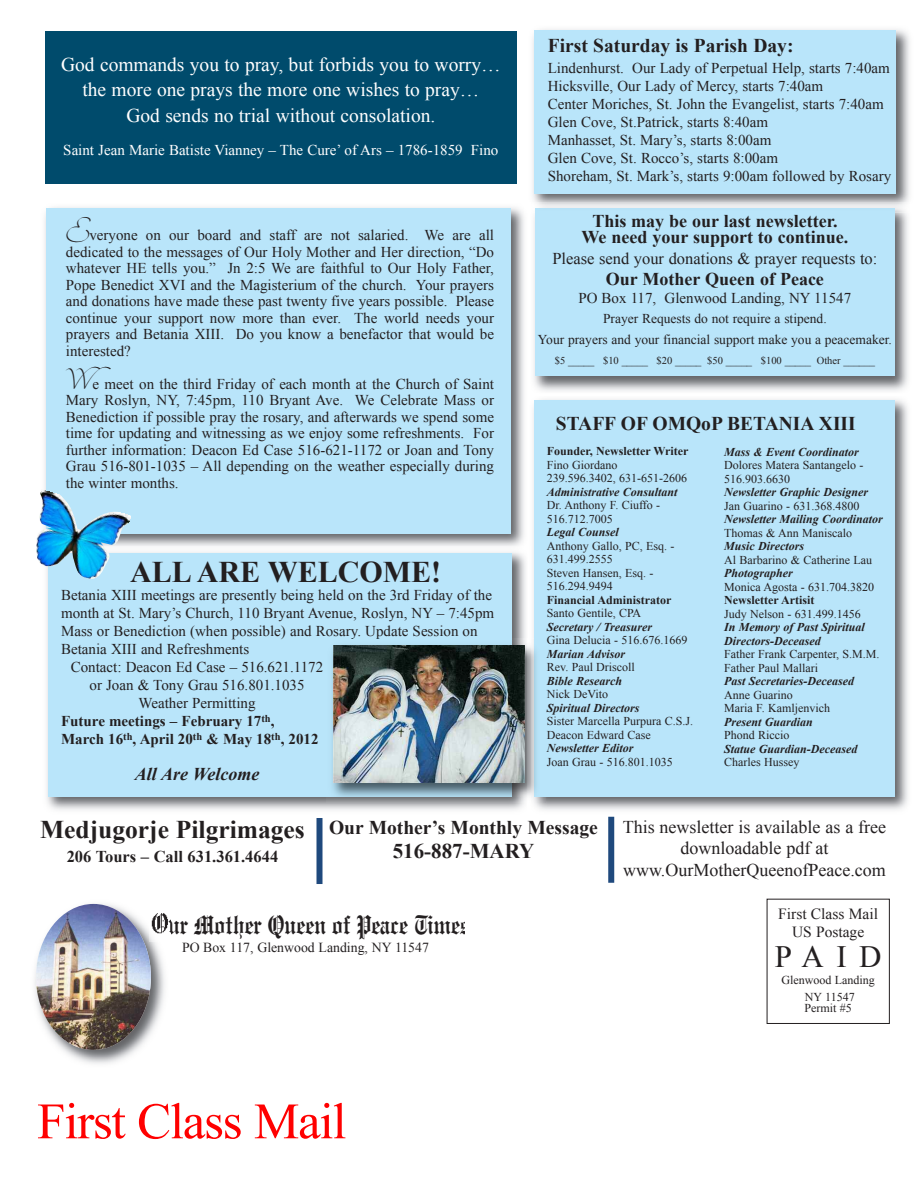
<style>
.page{position:relative;width:918px;height:1188px;background:#fff}
.page>*{position:absolute;margin:0;border:0;box-sizing:border-box;transform-origin:0 0}
.t1{font:51px "Times New Roman";letter-spacing:-.025em;color:#f00}
.t2{font:30.9px "Times New Roman";color:#231f20}
.t3{font:700 30px "Times New Roman";color:#231f20}
.t4{font:700 26.7px "Engravers Old English BT";color:#231f20;scale:.76 1}
.t5{font:700 25.5px "Times New Roman";color:#231f20}
.t6{font:700 21px "Times New Roman";color:#231f20}
.t7{font:19.5px/25.5px "Times New Roman";color:#fff;text-align:center}
.t8{font:700 19.5px "Times New Roman";color:#231f20}
.t9{font:18px/21.6px "Times New Roman";color:#231f20;text-align:center}
.t10{font:700 18px/16.5px "Times New Roman";color:#231f20;text-align:center}
.t11{font:italic 700 18px "Times New Roman";color:#231f20}
.t12{font:16.5px "Times New Roman";color:#231f20}
.t13{font:700 16.5px "Times New Roman";color:#231f20}
.t14{font:15.45px/18.6px "Times New Roman";color:#231f20;text-align:center}
.t15{font:15px/16.5px "Times New Roman";color:#231f20;text-align:justify}
.t16{font:700 15px "Times New Roman";color:#231f20}
.t17{font:15px "Times New Roman";color:#fff}
.t18{font:13.8px "Times New Roman";color:#231f20}
.t19{font:13.5px/20.5px "Times New Roman";color:#231f20;text-align:center}
.t20{font:12px/13.5px "Times New Roman";color:#231f20}
.t21{font:italic 700 12px/13.5px "Times New Roman";color:#231f20}
.t22{font:700 12px "Times New Roman";color:#231f20}
.t23{font:10.5px "Times New Roman";color:#231f20}
</style>
<div class="page">
<div style="left:767px;top:899px;width:123px;height:125px;border:1px solid #231f20"></div>
<img style="left:34px;top:903px;width:131px;height:161px">
<img style="left:149px;top:911px;width:21px;height:31px">
<img style="left:36px;top:904px;width:115px;height:146px;border-radius:50%">
<img style="left:533px;top:212px;width:375px;height:598px">
<div style="left:535px;top:209px;width:360px;height:167px;background:#b9e5fa"></div>
<img style="left:46px;top:552px;width:480px;height:258px">
<div style="left:48px;top:554px;width:463px;height:243px;background:#b9e5fa"></div>
<img style="left:533px;top:393px;width:375px;height:3px">
<div style="left:534px;top:400px;width:361px;height:397px;background:#b9e5fa"></div>
<img style="left:326px;top:639px;width:208px;height:163px">
<svg style="left:534px;top:797px;width:11px;height:5px"></svg>
<img style="left:333px;top:645px;width:191px;height:137px">
<div style="left:608px;top:817px;width:6px;height:66px;background:#1f497d"></div>
<div style="left:317px;top:818px;width:6px;height:66px;background:#1f497d"></div>
<img style="left:532px;top:29px;width:378px;height:173px">
<div style="left:534px;top:30px;width:362px;height:163px;background:#b9e5fa"></div>
<img style="left:44px;top:207px;width:480px;height:339px">
<div style="left:46px;top:208px;width:465px;height:325px;background:#b9e5fa"></div>
<img style="left:36px;top:489px;width:95px;height:91px">
<div style="left:45px;top:32px;width:471px;height:152px;background:#004b6c"></div>
<h3 class="t7" style="left:61px;top:51px;width:441px">God commands you to pray, but forbids you to worry… the more one prays the more one wishes to pray…<br>God sends no trial without consolation.</h3>
<p class="t17" style="left:63px;top:141px;width:437px">Saint Jean Marie Batiste Vianney – The Cure’ of Ars – 1786-1859 Fino</p>
<p class="t15" style="left:66px;top:227px;width:430px"><sup>E</sup>veryone on our board and staff are not salaried. We are all dedicated to the messages of Our Holy Mother and Her direction, “Do whatever HE tells you.” Jn 2:5 We are faithful to Our Holy Father, Pope Benedict XVI and the Magisterium of the church. Your prayers and donations have made these past twenty five years possible. Please continue your support now more than ever. The world needs your prayers and Betania XIII. Do you know a benefactor that would be interested?</p>
<p class="t15" style="left:66px;top:376px;width:430px"><sup>W</sup>e meet on the third Friday of each month at the Church of Saint Mary Roslyn, NY, 7:45pm, 110 Bryant Ave. We Celebrate Mass or Benediction if possible pray the rosary, and afterwards we spend some time for updating and witnessing as we enjoy some refreshments. For further information: Deacon Ed Case 516-621-1172 or Joan and Tony Grau 516-801-1035 – All depending on the weather especially during the winter months.</p>
<h3 class="t3" style="left:130px;top:555px;width:313px">all are WelCoMe!</h3>
<p class="t15" style="left:61px;top:586px;width:433px">Betania XIII meetings are presently being held on the 3rd Friday of the</p>
<p class="t15" style="left:61px;top:604px;width:435px">month at St. Mary’s Church, 110 Bryant Avenue, Roslyn, NY – 7:45pm</p>
<p class="t15" style="left:61px;top:622px;width:418px">Mass or Benediction (when possible) and Rosary. Update Session on</p>
<p class="t15" style="left:61px;top:640px;width:190px">Betania XIII and Refreshments</p>
<p class="t15" style="left:71px;top:658px;width:254px">Contact: Deacon Ed Case – 516.621.1172</p>
<p class="t15" style="left:90px;top:676px;width:217px">or Joan &amp; Tony Grau 516.801.1035</p>
<p class="t15" style="left:139px;top:694px;width:119px">Weather Permitting</p>
<p class="t16" style="left:61px;top:712px;width:215px">future meetings – february 17<sup>th</sup>,</p>
<p class="t16" style="left:61px;top:730px;width:259px">March 16<sup>th</sup>, april 20<sup>th</sup> &amp; May 18<sup>th</sup>, 2012</p>
<p class="t11" style="left:135px;top:764px;width:126px">All Are Welcome</p>
<h3 class="t8" style="left:548px;top:35px;width:247px">first saturday is Parish Day:</h3>
<p class="t15" style="left:548px;top:59px;width:345px;line-height:18px;text-align:left">Lindenhurst. Our Lady of Perpetual Help, starts 7:40am Hicksville, Our Lady of Mercy, starts 7:40am<br>Center Moriches, St. John the Evangelist, starts 7:40am Glen Cove, St.Patrick, starts 8:40am<br>Manhasset, St. Mary’s, starts 8:00am<br>Glen Cove, St. Rocco’s, starts 8:00am<br>Shoreham, St. Mark’s, starts 9:00am followed by Rosary</p>
<p class="t10" style="left:582px;top:212px;width:268px">this may be our last newsletter.<br>We need your support to continue.</p>
<p class="t12" style="left:552px;top:249px;width:327px">Please send your donations &amp; prayer requests to:</p>
<p class="t10" style="left:606px;top:270px;width:220px">our Mother Queen of Peace</p>
<p class="t15" style="left:579px;top:289px;width:274px">PO Box 117, Glenwood Landing, NY 11547</p>
<p class="t19" style="left:538px;top:308px;width:356px">Prayer Requests do not require a stipend.<br>Your prayers and your financial support make you a peacemaker.</p>
<p class="t23" style="left:555px;top:355px;width:322px">$5 _____ $10 _____ $20 _____ $50 _____ $100 _____ Other ______</p>
<h3 class="t8" style="left:556px;top:413px;width:301px">staff of oMQoP Betania Xiii</h3>
<p class="t22" style="left:547px;top:445px;width:143px">founder, newsletter Writer</p>
<p class="t20" style="left:547px;top:458px;width:142px">Fino Giordano<br>239.596.3402, 631-651-2606</p>
<p class="t21" style="left:547px;top:485px;width:132px">Administrative Consultant</p>
<p class="t20" style="left:547px;top:499px;width:115px">Dr. Anthony F. Ciuffo -<br>516.712.7005</p>
<p class="t21" style="left:547px;top:526px;width:73px">Legal Counsel</p>
<p class="t20" style="left:547px;top:539px;width:129px">Anthony Gallo, PC, Esq. -<br>631.499.2555<br>Steven Hansen, Esq. -<br>516.294.9494</p>
<p class="t22" style="left:547px;top:593px;width:126px">financial administrator</p>
<p class="t20" style="left:547px;top:607px;width:96px">Santo Gentile, CPA</p>
<p class="t21" style="left:547px;top:620px;width:107px">Secretary / Treasurer</p>
<p class="t20" style="left:547px;top:634px;width:142px">Gina Delucia - 516.676.1669</p>
<p class="t21" style="left:547px;top:647px;width:80px">Marian Advisor</p>
<p class="t20" style="left:547px;top:661px;width:90px">Rev. Paul Driscoll</p>
<p class="t21" style="left:547px;top:674px;width:77px">Bible Research</p>
<p class="t20" style="left:547px;top:688px;width:63px">Nick DeVito</p>
<p class="t21" style="left:547px;top:701px;width:94px">Spiritual Directors</p>
<p class="t20" style="left:547px;top:715px;width:148px">Sister Marcella Purpura C.S.J.<br>Deacon Edward Case</p>
<p class="t21" style="left:547px;top:742px;width:88px">Newsletter Editor</p>
<p class="t20" style="left:547px;top:755px;width:127px">Joan Grau - 516.801.1035</p>
<p class="t21" style="left:724px;top:445px;width:136px">Mass &amp; Event Coordinator</p>
<p class="t20" style="left:724px;top:458px;width:141px">Dolores Matera Santangelo -<br>516.903.6630</p>
<p class="t21" style="left:724px;top:485px;width:145px">Newsletter Graphic Designer</p>
<p class="t20" style="left:724px;top:499px;width:137px">Jan Guarino - 631.368.4800</p>
<p class="t21" style="left:724px;top:512px;width:160px">Newsletter Mailing Coordinator</p>
<p class="t20" style="left:724px;top:526px;width:129px">Thomas &amp; Ann Maniscalo</p>
<p class="t21" style="left:724px;top:539px;width:81px">Music Directors</p>
<p class="t20" style="left:724px;top:553px;width:149px">Al Barbarino &amp; Catherine Lau</p>
<p class="t21" style="left:724px;top:566px;width:70px">Photographer</p>
<p class="t20" style="left:724px;top:580px;width:151px">Monica Agosta - 631.704.3820</p>
<p class="t22" style="left:724px;top:593px;width:92px">newsletter artisit</p>
<p class="t20" style="left:724px;top:607px;width:138px">Judy Nelson - 631.499.1456</p>
<p class="t21" style="left:724px;top:620px;width:142px">In Memory of Past Spiritual<br>Directors-Deceased</p>
<p class="t20" style="left:724px;top:647px;width:157px">Father Frank Carpenter, S.M.M.<br>Father Paul Mallari</p>
<p class="t21" style="left:724px;top:674px;width:131px">Past Secretaries-Deceased</p>
<p class="t20" style="left:724px;top:688px;width:107px">Anne Guarino<br>Maria F. Kamljenvich</p>
<p class="t21" style="left:724px;top:715px;width:90px">Present Guardian</p>
<p class="t20" style="left:724px;top:728px;width:67px">Phond Riccio</p>
<p class="t21" style="left:724px;top:742px;width:135px">Statue Guardian-Deceased</p>
<p class="t20" style="left:724px;top:755px;width:77px">Charles Hussey</p>
<h3 class="t5" style="left:40px;top:815px;width:266px">Medjugorje Pilgrimages</h3>
<p class="t13" style="left:67px;top:847px;width:213px">206 tours – Call 631.361.4644</p>
<h3 class="t8" style="left:329px;top:816px;width:270px">our Mother’s Monthly Message</h3>
<h3 class="t6" style="left:393px;top:839px;width:143px">516-887-Mary</h3>
<p class="t9" style="left:623px;top:816px;width:265px">This newsletter is available as a free downloadable pdf at www.OurMotherQueenofPeace.com</p>
<h3 class="t4" style="left:151px;top:915px;width:421px">Our Mother Queen of Peace Times</h3>
<p class="t14" style="left:778px;top:904px;width:101px">First Class Mail<br>US Postage</p>
<h2 class="t2" style="left:775px;top:939px;width:108px">PAID</h2>
<p class="t20" style="left:781px;top:971px;width:95px;line-height:17.2px;text-align:center">Glenwood Landing<br>NY 11547</p>
<p class="t20" style="left:804px;top:1001px;width:49px">Permit #5</p>
<p class="t18" style="left:182px;top:940px;width:248px">PO Box 117, Glenwood Landing, NY 11547</p>
<h1 class="t1" style="left:37px;top:1093px;width:311px">First Class Mail</h1>
</div>
